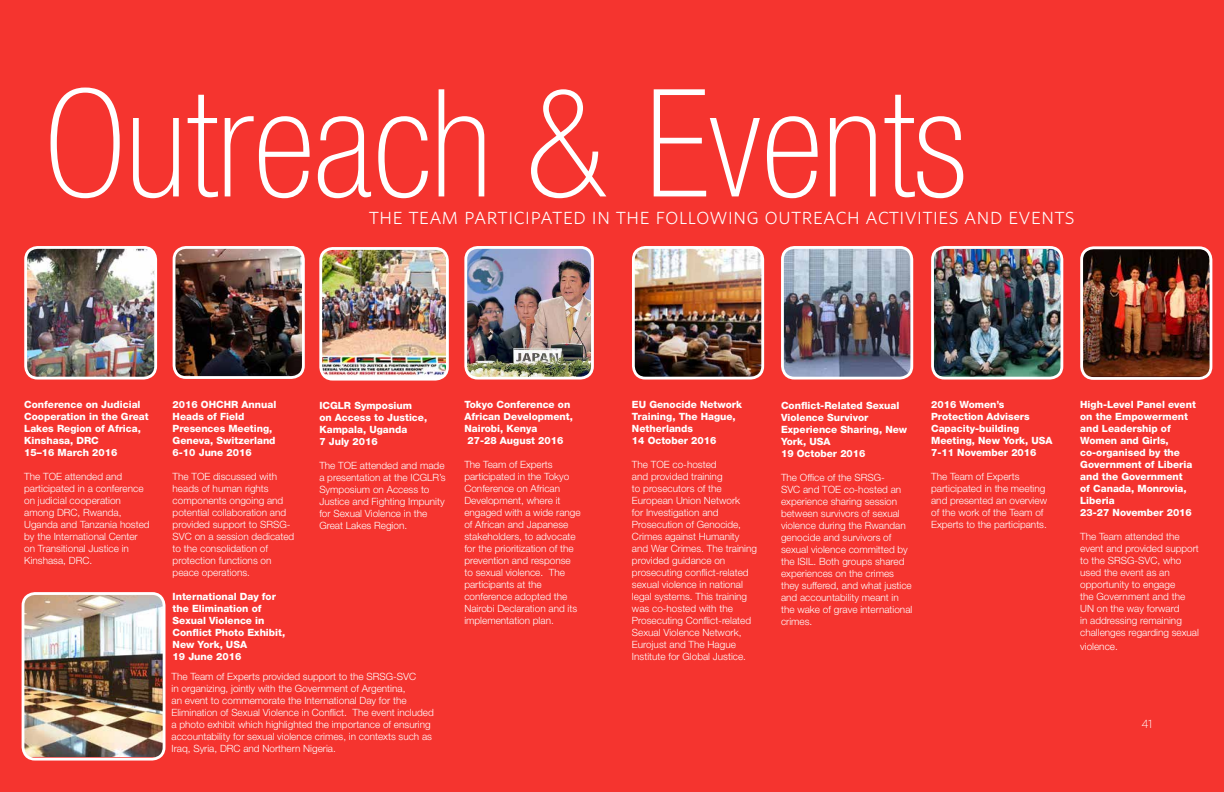
<style>
.page{position:relative;width:1224px;height:792px;background:#f5342f}
.page>*{position:absolute;margin:0;border:0;box-sizing:border-box;transform-origin:0 0}
.t1{font:100 condensed 150px "Helvetica Neue LT Std";color:#fff}
.t2{font:24px "Whitney Light SC";color:#fff}
.t3{font:300 12px "Whitney";color:#fff}
.t4{font:300 10px/12px "Helvetica Neue LT Std";color:#fff}
.t5{font:800 10px/12px "Helvetica Neue LT Std";color:#fff}
</style>
<div class="page">
<img style="left:323px;top:251px;width:122px;height:126px">
<div style="left:319px;top:247px;width:130px;height:134px;border:3px solid #fff;border-radius:12px"></div>
<img style="left:23px;top:594px;width:139px;height:163px">
<div style="left:22px;top:592px;width:144px;height:169px;border:3px solid #fff;border-radius:12px"></div>
<img style="left:28px;top:248px;width:126px;height:128px">
<div style="left:24px;top:246px;width:133px;height:134px;border:3px solid #fff;border-radius:12px"></div>
<img style="left:468px;top:250px;width:122px;height:126px">
<div style="left:464px;top:246px;width:130px;height:134px;border:3px solid #fff;border-radius:12px"></div>
<img style="left:634px;top:248px;width:128px;height:128px">
<div style="left:632px;top:246px;width:132px;height:134px;border:3px solid #fff;border-radius:12px"></div>
<img style="left:784px;top:248px;width:127px;height:128px">
<div style="left:781px;top:246px;width:132px;height:134px;border:3px solid #fff;border-radius:12px"></div>
<img style="left:174px;top:248px;width:127px;height:129px">
<div style="left:173px;top:246px;width:132px;height:133px;border:3px solid #fff;border-radius:12px"></div>
<img style="left:935px;top:249px;width:126px;height:127px">
<div style="left:931px;top:246px;width:132px;height:134px;border:3px solid #fff;border-radius:12px"></div>
<img style="left:1084px;top:249px;width:127px;height:127px">
<div style="left:1080px;top:246px;width:132px;height:134px;border:3px solid #fff;border-radius:12px"></div>
<h1 class="t1" style="left:45px;top:59px;width:923px">Outreach &amp; Events</h1>
<h2 class="t2" style="left:369px;top:202px;width:707px">the team participated in the following outreach activities and events</h2>
<p class="t5" style="left:24px;top:399px;width:126px">Conference on Judicial<br>Cooperation in the Great<br>Lakes Region of Africa,<br>Kinshasa, DRC<br>15–16 March 2016</p>
<p class="t4" style="left:24px;top:471px;width:127px">The TOE attended and participated in a conference on judicial cooperation among DRC, Rwanda,<br>Uganda and Tanzania hosted by the International Center on Transitional Justice in<br>Kinshasa, DRC.</p>
<p class="t5" style="left:173px;top:398px;width:105px">2016 OHCHR Annual<br>Heads of Field<br>Presences Meeting,<br>Geneva, Switzerland<br>6-10 June 2016</p>
<p class="t4" style="left:173px;top:470px;width:123px">The TOE discussed with heads of human rights components ongoing and potential collaboration and provided support to SRSG-<br>SVC on a session dedicated to the consolidation of protection functions on peace operations.</p>
<p class="t5" style="left:173px;top:590px;width:114px">International Day for the Elimination of<br>Sexual Violence in<br>Conflict Photo Exhibit,<br>New York, USA<br>19 June 2016</p>
<p class="t5" style="left:319px;top:400px;width:109px">ICGLR Symposium<br>on Access to Justice,<br>Kampala, Uganda<br>7 July 2016</p>
<p class="t4" style="left:319px;top:460px;width:128px">The TOE attended and made a presentation at the ICGLR’s<br>Symposium on Access to<br>Justice and Fighting Impunity for Sexual Violence in the<br>Great Lakes Region.</p>
<p class="t4" style="left:172px;top:670px;width:264px">The Team of Experts provided support to the SRSG-SVC<br>in organizing, jointly with the Government of Argentina,<br>an event to commemorate the International Day for the Elimination of Sexual Violence in Conflict. The event included a photo exhibit which highlighted the importance of ensuring accountability for sexual violence crimes, in contexts such as Iraq, Syria, DRC and Northern Nigeria.</p>
<p class="t5" style="left:464px;top:399px;width:107px">Tokyo Conference on</p>
<p class="t5" style="left:464px;top:411px;width:110px">African Development,</p>
<p class="t5" style="left:464px;top:423px;width:75px">Nairobi, Kenya</p>
<p class="t5" style="left:468px;top:435px;width:97px">27-28 August 2016</p>
<p class="t4" style="left:464px;top:459px;width:118px">The Team of Experts participated in the Tokyo<br>Conference on African<br>Development, where it engaged with a wide range of African and Japanese stakeholders, to advocate for the prioritization of the prevention and response to sexual violence. The participants at the conference adopted the<br>Nairobi Declaration and its implementation plan.</p>
<p class="t5" style="left:632px;top:399px;width:112px">EU Genocide Network<br>Training, The Hague,<br>Netherlands<br>14 October 2016</p>
<p class="t4" style="left:632px;top:459px;width:127px">The TOE co-hosted<br>and provided training<br>to prosecutors of the<br>European Union Network<br>for Investigation and<br>Prosecution of Genocide,<br>Crimes against Humanity and War Crimes. The training provided guidance on prosecuting conflict-related sexual violence in national legal systems. This training was co-hosted with the<br>Prosecuting Conflict-related<br>Sexual Violence Network,<br>Eurojust and The Hague<br>Institute for Global Justice.</p>
<p class="t5" style="left:781px;top:399px;width:128px">Conflict-Related Sexual<br>Violence Survivor<br>Experience Sharing, New<br>York, USA<br>19 October 2016</p>
<p class="t4" style="left:781px;top:471px;width:133px">The Office of the SRSG-<br>SVC and TOE co-hosted an experience sharing session between survivors of sexual violence during the Rwandan genocide and survivors of sexual violence committed by the ISIL. Both groups shared experiences on the crimes they suffered, and what justice and accountability meant in the wake of grave international crimes.</p>
<p class="t5" style="left:931px;top:398px;width:123px">2016 Women’s<br>Protection Advisers<br>Capacity-building<br>Meeting, New York, USA<br>7-11 November 2016</p>
<p class="t4" style="left:931px;top:470px;width:117px">The Team of Experts participated in the meeting and presented an overview of the work of the Team of<br>Experts to the participants.</p>
<p class="t5" style="left:1080px;top:398px;width:117px">High-Level Panel event on the Empowerment and Leadership of<br>Women and Girls, co-organised by the<br>Government of Liberia and the Government<br>of Canada, Monrovia,<br>Liberia<br>23-27 November 2016</p>
<p class="t4" style="left:1080px;top:530px;width:120px">The Team attended the event and provided support to the SRSG-SVC, who used the event as an opportunity to engage<br>the Government and the<br>UN on the way forward<br>in addressing remaining challenges regarding sexual</p>
<p class="t4" style="left:1080px;top:640px;width:39px">violence.</p>
<p class="t3" style="left:1141px;top:717px;width:13px">41</p>
</div>
